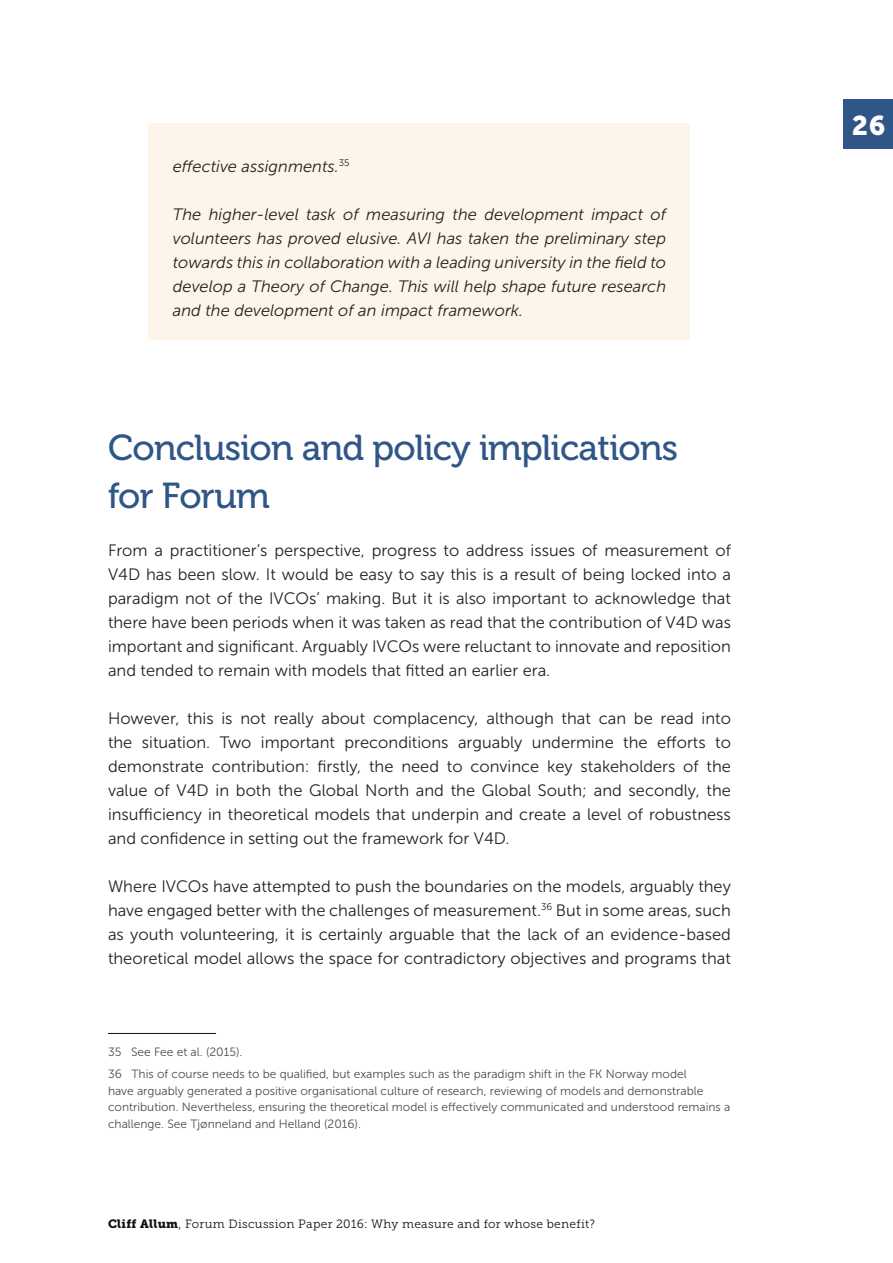
<style>
.page{position:relative;width:893px;height:1263px;background:#fff}
.page>*{position:absolute;margin:0;border:0;box-sizing:border-box;transform-origin:0 0}
.t1{font:36px/48px "Museo 500";letter-spacing:-.02em;color:#305688}
.t2{font:27px "Museo Sans 900";color:#fff}
.t3{font:16.5px/24px "Museo Sans 300";color:#212222;text-align:justify}
.t4{font:italic 16.5px/24px "Museo Sans 300";color:#212222;text-align:justify}
.t5{font:12px/16.5px "Museo Sans 300";color:#4a4c4b}
.t6{font:12px "Museo Slab 300";letter-spacing:.025em;color:#121212}
.s1{font-family:"Museo Slab 900"}
</style>
<div class="page">
<div style="left:844px;top:100px;width:49px;height:49px;background:#305688"></div>
<div style="left:149px;top:124px;width:541px;height:216px;background:#fdf5ea"></div>
<hr style="left:108px;top:1033px;width:108px;height:1px;background:#121212">
<p class="t4" style="left:173px;top:154px;width:178px">effective assignments.<sup>35</sup></p>
<p class="t4" style="left:173px;top:202px;width:495px">The higher-level task of measuring the development impact of volunteers has proved elusive. AVI has taken the preliminary step towards this in collaboration with a leading university in the field to develop a Theory of Change. This will help shape future research and the development of an impact framework.</p>
<h1 class="t1" style="left:108px;top:424px;width:572px">Conclusion and policy implications for Forum</h1>
<p class="t3" style="left:108px;top:538px;width:625px">From a practitioner’s perspective, progress to address issues of measurement of V4D has been slow. It would be easy to say this is a result of being locked into a paradigm not of the IVCOs’ making. But it is also important to acknowledge that there have been periods when it was taken as read that the contribution of V4D was important and significant. Arguably IVCOs were reluctant to innovate and reposition and tended to remain with models that fitted an earlier era.</p>
<p class="t3" style="left:108px;top:706px;width:624px">However, this is not really about complacency, although that can be read into the situation. Two important preconditions arguably undermine the efforts to demonstrate contribution: firstly, the need to convince key stakeholders of the value of V4D in both the Global North and the Global South; and secondly, the insufficiency in theoretical models that underpin and create a level of robustness and confidence in setting out the framework for V4D.</p>
<p class="t3" style="left:108px;top:874px;width:624px">Where IVCOs have attempted to push the boundaries on the models, arguably they have engaged better with the challenges of measurement.<sup>36</sup> But in some areas, such as youth volunteering, it is certainly arguable that the lack of an evidence-based theoretical model allows the space for contradictory objectives and programs that</p>
<p class="t5" style="left:108px;top:1041px;width:580px;line-height:22.5px">35 See Fee et al. (2015).<br>36 This of course needs to be qualified, but examples such as the paradigm shift in the FK Norway model</p>
<p class="t5" style="left:108px;top:1083px;width:624px">have arguably generated a positive organisational culture of research, reviewing of models and demonstrable contribution. Nevertheless, ensuring the theoretical model is effectively communicated and understood remains a challenge. See Tjønneland and Helland (2016).</p>
<p class="t6" style="left:108px;top:1218px;width:488px"><span class="s1">Cliff Allum</span>, Forum Discussion Paper 2016: Why measure and for whose benefit?</p>
<h2 class="t2" style="left:852px;top:110px;width:35px">26</h2>
</div>
